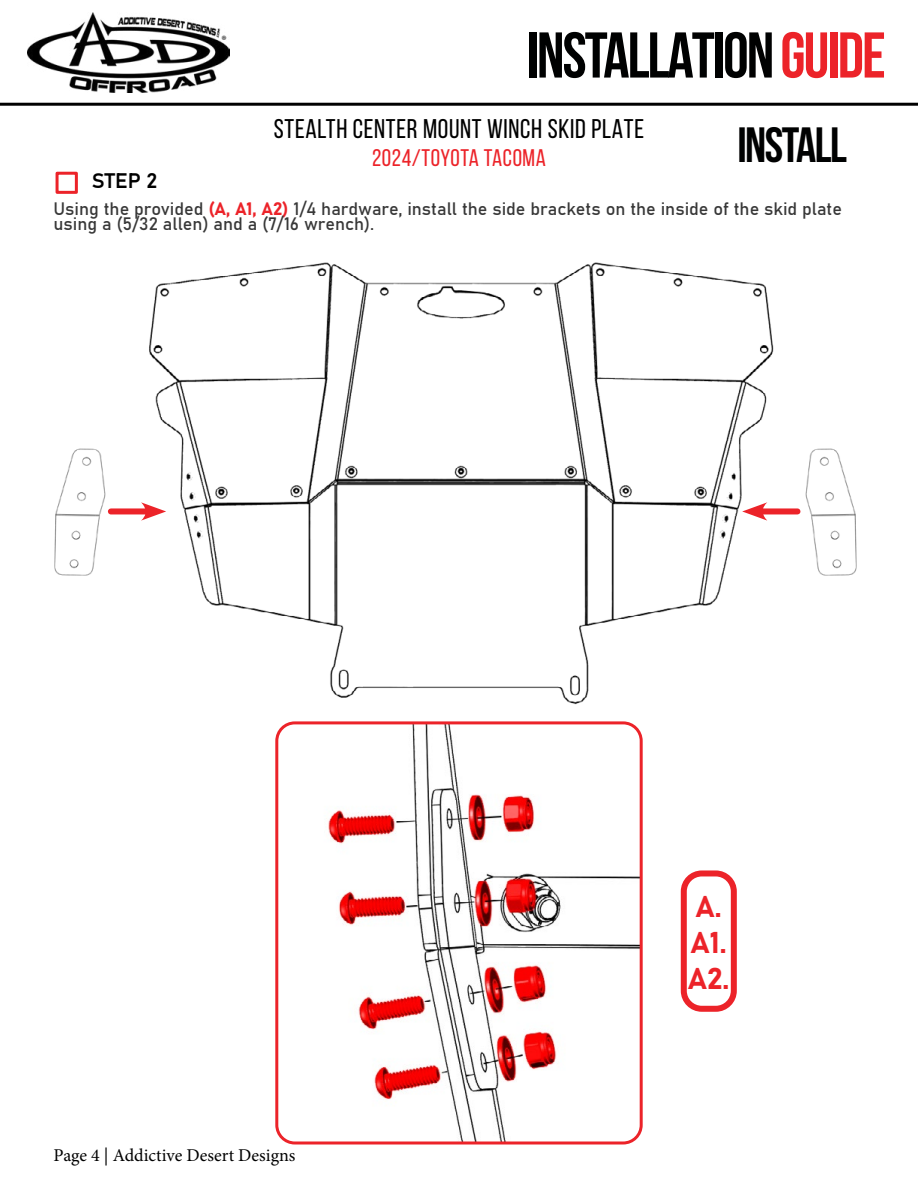
<style>
.page{position:relative;width:918px;height:1188px;background:#fff}
.page>*{position:absolute;margin:0;border:0;box-sizing:border-box;transform-origin:0 0}
.t1{font:700 64.5px "Bebas Neue";letter-spacing:-.03em;color:#000101}
.t2{font:700 49.5px "Bebas Neue";letter-spacing:-.03em;color:#000101}
.t3{font:30px/36px "Bahnschrift";color:#ec2329}
.t4{font:27px "Bebas Neue";letter-spacing:.025em;color:#000}
.t5{font:24px "Bebas Neue";letter-spacing:.025em;color:#ec2329}
.t6{font:21px "Bahnschrift";color:#000}
.t7{font:18px/15px "Bahnschrift";color:#383838}
.t8{font:18px "Minion Pro";color:#000}
.s1{color:#ec2329}
</style>
<div class="page">
<hr style="left:0;top:103px;width:918px;height:3px;background:#000">
<img style="left:27px;top:12px;width:203px;height:80px">
<div style="left:56px;top:172px;width:22px;height:22px;border:3px solid #ec2329"></div>
<img style="left:134px;top:262px;width:650px;height:443px">
<img style="left:54px;top:448px;width:54px;height:128px">
<img style="left:805px;top:448px;width:52px;height:128px">
<div style="left:111px;top:508px;width:40px;height:6px;background:#ec2329"></div>
<svg style="left:141px;top:502px;width:25px;height:19px"></svg>
<div style="left:757px;top:508px;width:41px;height:6px;background:#ec2329"></div>
<svg style="left:742px;top:502px;width:25px;height:19px"></svg>
<img style="left:279px;top:725px;width:360px;height:416px">
<div style="left:275px;top:721px;width:368px;height:424px;border:3px solid #ec2329;border-radius:18px"></div>
<div style="left:681px;top:870px;width:56px;height:142px;border:6px solid #ec2329;border-radius:18px"></div>
<h1 class="t1" style="left:527px;top:20px;width:361px">INSTALLATION<span class="s1">guide</span></h1>
<h3 class="t4" style="left:274px;top:114px;width:372px">STEALTH CENTER MOUNT WINCH SKID PLATE</h3>
<h3 class="t5" style="left:372px;top:145px;width:175px">2024/TOYOTA TACOMA</h3>
<h2 class="t2" style="left:737px;top:117px;width:111px">INSTALL</h2>
<p class="t6" style="left:92px;top:165px;width:67px">STEP 2</p>
<p class="t7" style="left:54px;top:200px;width:790px">Using the provided <span class="s1">(A, A1, A2)</span> 1/4 hardware, install the side brackets on the inside of the skid plate using a (5/32 allen) and a (7/16 wrench).</p>
<p class="t8" style="left:54px;top:1143px;width:243px">Page 4 | Addictive Desert Designs</p>
<h3 class="t3" style="left:688px;top:886px;width:43px">A.<br>A1.<br>A2.</h3>
</div>
